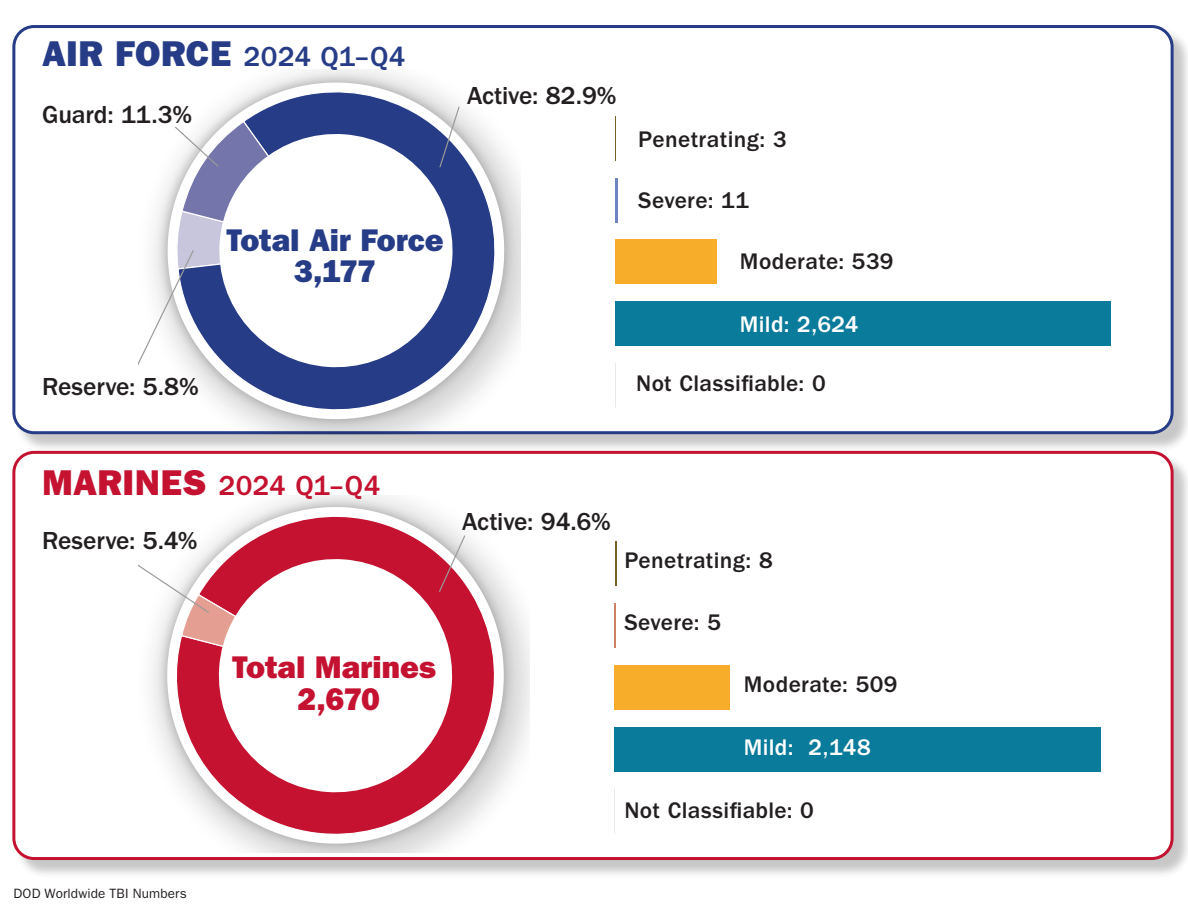
<style>
.page{position:relative;width:1188px;height:918px;background:#fff}
.page>*{position:absolute;margin:0;border:0;box-sizing:border-box;transform-origin:0 0}
.t1{font:31.5px/31.5px "ITC Franklin Gothic Std Hvy";letter-spacing:-.005em;color:#263c87;text-align:center}
.t2{font:31.5px/31.5px "ITC Franklin Gothic Std Hvy";color:#c41230;text-align:center}
.t3{font:500 28.5px "ITC Franklin Gothic Std";letter-spacing:.01em;color:#263c87}
.t4{font:500 28.5px "ITC Franklin Gothic Std";letter-spacing:.01em;color:#c41230}
.t5{font:500 25.5px "ITC Franklin Gothic Std";letter-spacing:-.005em;color:#231f20}
.t6{font:500 23.4px "ITC Franklin Gothic Std";letter-spacing:.015em;color:#231f20}
.t7{font:500 23.4px "ITC Franklin Gothic Std";letter-spacing:.015em;color:#fff}
.t8{font:13.5px "ITC Franklin Gothic Std";letter-spacing:.01em;color:#231f20}
.s1{font-family:"ITC Franklin Gothic Std Hvy";font-weight:400;font-size:36px}
</style>
<div class="page">
<div style="left:15px;top:27px;width:1173px;height:426px;background:#231f20;opacity:.25"></div>
<div style="left:14px;top:27px;width:1158px;height:406px;background:#fff;border-radius:20px"></div>
<div style="left:12px;top:25px;width:1162px;height:409px;border:3px solid #263c87;border-radius:20px"></div>
<div style="left:15px;top:453px;width:1173px;height:426px;background:#231f20;opacity:.25"></div>
<div style="left:14px;top:452px;width:1158px;height:407px;background:#fff;border-radius:20px"></div>
<div style="left:12px;top:451px;width:1162px;height:409px;border:3px solid #c41230;border-radius:20px"></div>
<svg style="left:177px;top:70px;width:341px;height:363px"></svg>
<svg style="left:215px;top:130px;width:242px;height:242px"></svg>
<svg style="left:138px;top:120px;width:200px;height:248px"></svg>
<svg style="left:439px;top:106px;width:22px;height:62px"></svg>
<div style="left:615px;top:301px;width:495px;height:45px;background:#0a7b9a"></div>
<div style="left:615px;top:239px;width:102px;height:45px;background:#f8ad2a"></div>
<hr style="left:615px;top:178px;width:2px;height:45px;background:#6f85c2">
<hr style="left:615px;top:116px;width:1px;height:45px;background:#736227">
<svg style="left:164px;top:496px;width:353px;height:356px"></svg>
<svg style="left:215px;top:555px;width:241px;height:242px"></svg>
<svg style="left:138px;top:554px;width:199px;height:123px"></svg>
<svg style="left:438px;top:534px;width:28px;height:59px"></svg>
<div style="left:615px;top:727px;width:486px;height:44px;background:#0a7b9a"></div>
<div style="left:615px;top:665px;width:115px;height:45px;background:#f8ad2a"></div>
<hr style="left:615px;top:603px;width:1px;height:45px;background:#cf7f63">
<hr style="left:615px;top:542px;width:1px;height:44px;background:#736227">
<p class="t3" style="left:42px;top:41px;width:365px"><span class="s1">AIR FORCE</span> 2024 Q1–Q4</p>
<p class="t5" style="left:42px;top:100px;width:152px">Guard: 11.3%</p>
<h1 class="t1" style="left:227px;top:224px;width:219px">Total Air Force<br>3,177</h1>
<p class="t5" style="left:42px;top:373px;width:158px">Reserve: 5.8%</p>
<p class="t5" style="left:467px;top:81px;width:151px">Active: 82.9%</p>
<p class="t6" style="left:638px;top:126px;width:150px">Penetrating: 3</p>
<p class="t6" style="left:638px;top:187px;width:112px">Severe: 11</p>
<p class="t6" style="left:740px;top:248px;width:155px">Moderate: 539</p>
<p class="t7" style="left:740px;top:311px;width:120px">Mild: 2,624</p>
<p class="t6" style="left:636px;top:370px;width:191px">Not Classifiable: 0</p>
<p class="t4" style="left:42px;top:470px;width:340px"><span class="s1">MARINES</span> 2024 Q1–Q4</p>
<p class="t5" style="left:42px;top:526px;width:157px">Reserve: 5.4%</p>
<h1 class="t2" style="left:232px;top:652px;width:205px">Total Marines<br>2,670</h1>
<p class="t5" style="left:462px;top:507px;width:150px">Active: 94.6%</p>
<p class="t6" style="left:624px;top:548px;width:150px">Penetrating: 8</p>
<p class="t6" style="left:624px;top:609px;width:98px">Severe: 5</p>
<p class="t6" style="left:744px;top:671px;width:155px">Moderate: 509</p>
<p class="t7" style="left:744px;top:734px;width:129px">Mild: 2,148</p>
<p class="t6" style="left:624px;top:797px;width:191px">Not Classifiable: 0</p>
<p class="t8" style="left:14px;top:886px;width:175px">DOD Worldwide TBI Numbers</p>
</div>
